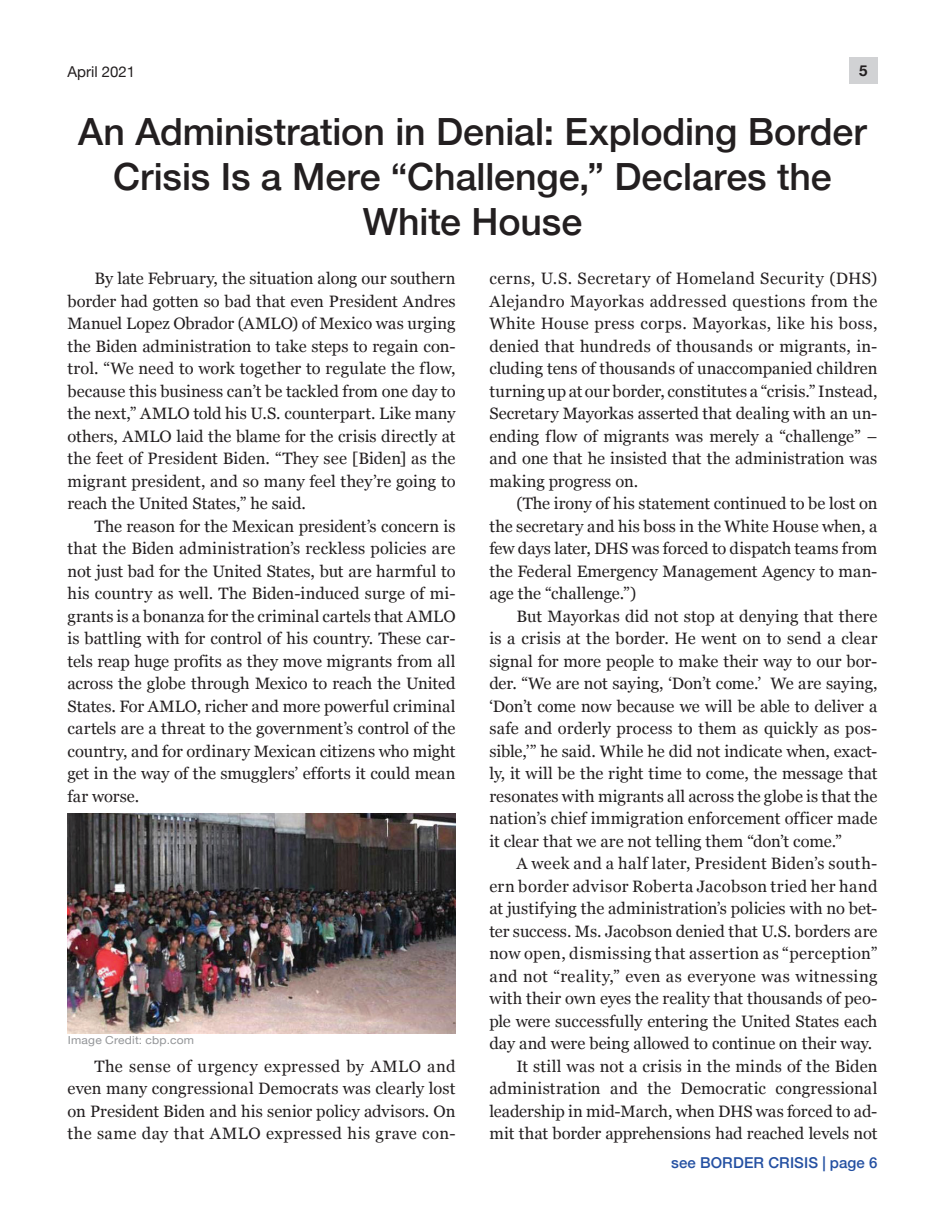
<style>
.page{position:relative;width:945px;height:1215px;background:#fff}
.page>*{position:absolute;margin:0;border:0;box-sizing:border-box;transform-origin:0 0}
.t1{font:500 37.5px/45px "Helvetica Neue";letter-spacing:-.005em;color:#231f20;text-align:center}
.Body_Paragraph{font:16.5px/22.5px "Georgia";color:#231f20;text-align:justify}
.Article__To_be_conti{font:500 15px "Helvetica Neue";letter-spacing:.01em;color:#2450a2}
.t2{font:15px "Helvetica Neue";color:#231f20}
.t3{font:700 15px "Helvetica Neue";color:#231f20}
.Body_Paragraph-2{font:11.1px "Helvetica Neue";letter-spacing:.02em;color:#939598;scale:1.09 1}
</style>
<div class="page">
<div style="left:849px;top:57px;width:29px;height:27px;background:#d1d2d4"></div>
<img style="left:68px;top:814px;width:388px;height:219px">
<p class="t2" style="left:68px;top:61px;width:69px">April 2021</p>
<p class="t3" style="left:859px;top:59px;width:10px">5</p>
<p class="t1" style="left:78px;top:106px;width:790px">An Administration in Denial: Exploding Border<br>Crisis Is a Mere “Challenge,” Declares the<br>White House</p>
<p class="Body_Paragraph" style="left:68px;top:266px;width:390px;text-indent:27px">By late February, the situation along our southern border had gotten so bad that even President Andres Manuel Lopez Obrador (AMLO) of Mexico was urging the Biden administration to take steps to regain con&shy;trol. “We need to work together to regulate the flow, because this business can’t be tackled from one day to the next,” AMLO told his U.S. counterpart. Like many others, AMLO laid the blame for the crisis directly at the feet of President Biden. “They see [Biden] as the migrant president, and so many feel they’re going to reach the United States,” he said.</p>
<p class="Body_Paragraph" style="left:68px;top:514px;width:390px;text-indent:27px">The reason for the Mexican president’s concern is that the Biden administration’s reckless policies are not just bad for the United States, but are harmful to his country as well. The Biden-induced surge of mi&shy;grants is a bonanza for the criminal cartels that AMLO is battling with for control of his country. These car&shy;tels reap huge profits as they move migrants from all across the globe through Mexico to reach the United States. For AMLO, richer and more powerful criminal cartels are a threat to the government’s control of the country, and for ordinary Mexican citizens who might get in the way of the smugglers’ efforts it could mean far worse.</p>
<p class="Body_Paragraph" style="left:489px;top:266px;width:390px">cerns, U.S. Secretary of Homeland Security (DHS)<br>Alejandro Mayorkas addressed questions from the White House press corps. Mayorkas, like his boss, denied that hundreds of thousands or migrants, in&shy;cluding tens of thousands of unaccompanied children turning up at our border, constitutes a “crisis.” Instead, Secretary Mayorkas asserted that dealing with an un&shy;ending flow of migrants was merely a “challenge” – and one that he insisted that the administration was making progress on.</p>
<p class="Body_Paragraph" style="left:489px;top:491px;width:390px;text-indent:27px">(The irony of his statement continued to be lost on the secretary and his boss in the White House when, a few days later, DHS was forced to dispatch teams from the Federal Emergency Management Agency to man&shy;age the “challenge.”)</p>
<p class="Body_Paragraph" style="left:489px;top:604px;width:390px;text-indent:27px">But Mayorkas did not stop at denying that there is a crisis at the border. He went on to send a clear signal for more people to make their way to our bor&shy;der. “We are not saying, ‘Don’t come.’ We are saying, ‘Don’t come now because we will be able to deliver a safe and orderly process to them as quickly as pos&shy;sible,’” he said. While he did not indicate when, exact&shy;ly, it will be the right time to come, the message that resonates with migrants all across the globe is that the nation’s chief immigration enforcement officer made it clear that we are not telling them “don’t come.”</p>
<p class="Body_Paragraph" style="left:489px;top:851px;width:390px;text-indent:27px">A week and a half later, President Biden’s south&shy;ern border advisor Roberta Jacobson tried her hand at justifying the administration’s policies with no bet&shy;ter success. Ms. Jacobson denied that U.S. borders are now open, dismissing that assertion as “perception” and not “reality,” even as everyone was witnessing with their own eyes the reality that thousands of peo&shy;ple were successfully entering the United States each day and were being allowed to continue on their way.</p>
<p class="Body_Paragraph" style="left:489px;top:1054px;width:390px;text-indent:27px">It still was not a crisis in the minds of the Biden administration and the Democratic congressional leadership in mid-March, when DHS was forced to ad&shy;mit that border apprehensions had reached levels not</p>
<p class="Article__To_be_conti" style="left:671px;top:1151px;width:208px">see BORDER CRISIS | page 6</p>
<p class="Body_Paragraph-2" style="left:68px;top:1032px;width:117px">Image Credit: cbp.com</p>
<p class="Body_Paragraph" style="left:68px;top:1054px;width:390px;text-indent:27px">The sense of urgency expressed by AMLO and even many congressional Democrats was clearly lost on President Biden and his senior policy advisors. On the same day that AMLO expressed his grave con-</p>
</div>
